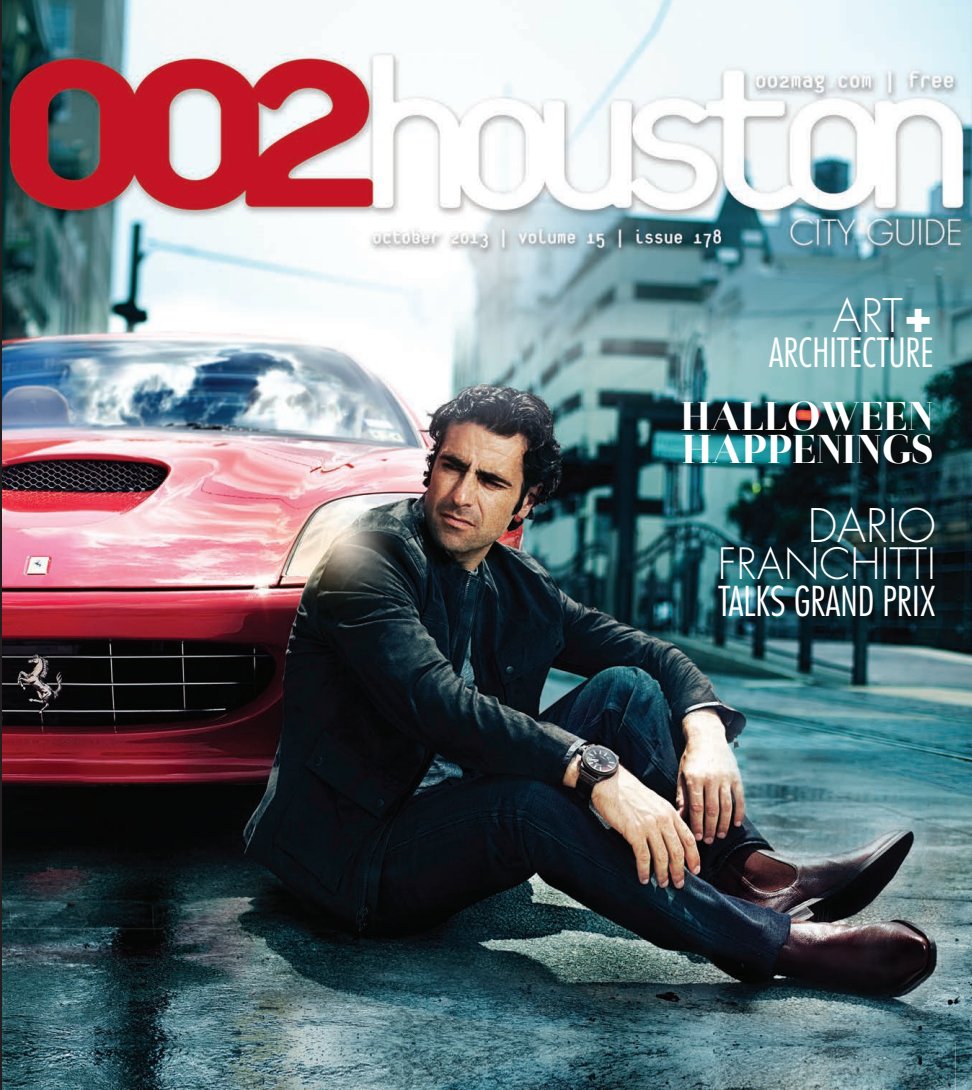
<style>
.page{position:relative;width:972px;height:1090px;background:#fff}
.page>*{position:absolute;margin:0;border:0;box-sizing:border-box;transform-origin:0 0}
.t1{font:300 45px "Futura";color:#fff}
.t2{font:300 42px "Futura";color:#fff}
.t3{font:40.05px/33px "Otama ep";color:#fff}
.t4{font:300 condensed 40.05px "Futura";color:#fff}
.t5{font:300 condensed 39.15px "Futura";color:#fff}
.s1{font-weight:700}
</style>
<div class="page">
<img style="left:1px;top:0;width:971px;height:1089px">
<hr style="left:0;top:0;width:1px;height:1089px;background:#231f20">
<p class="t1" style="left:832px;top:295px;width:102px">ART<span class="s1">+</span></p>
<p class="t5" style="left:769px;top:335px;width:166px">ARCHITECTURE</p>
<p class="t3" style="left:681px;top:400px;width:254px">HALLOWEEN<br>HAPPENINGS</p>
<p class="t1" style="left:808px;top:504px;width:129px">DARIO</p>
<p class="t2" style="left:718px;top:544px;width:219px">FRANCHITTI</p>
<p class="t4" style="left:718px;top:584px;width:219px">TALKS GRAND PRIX</p>
</div>
